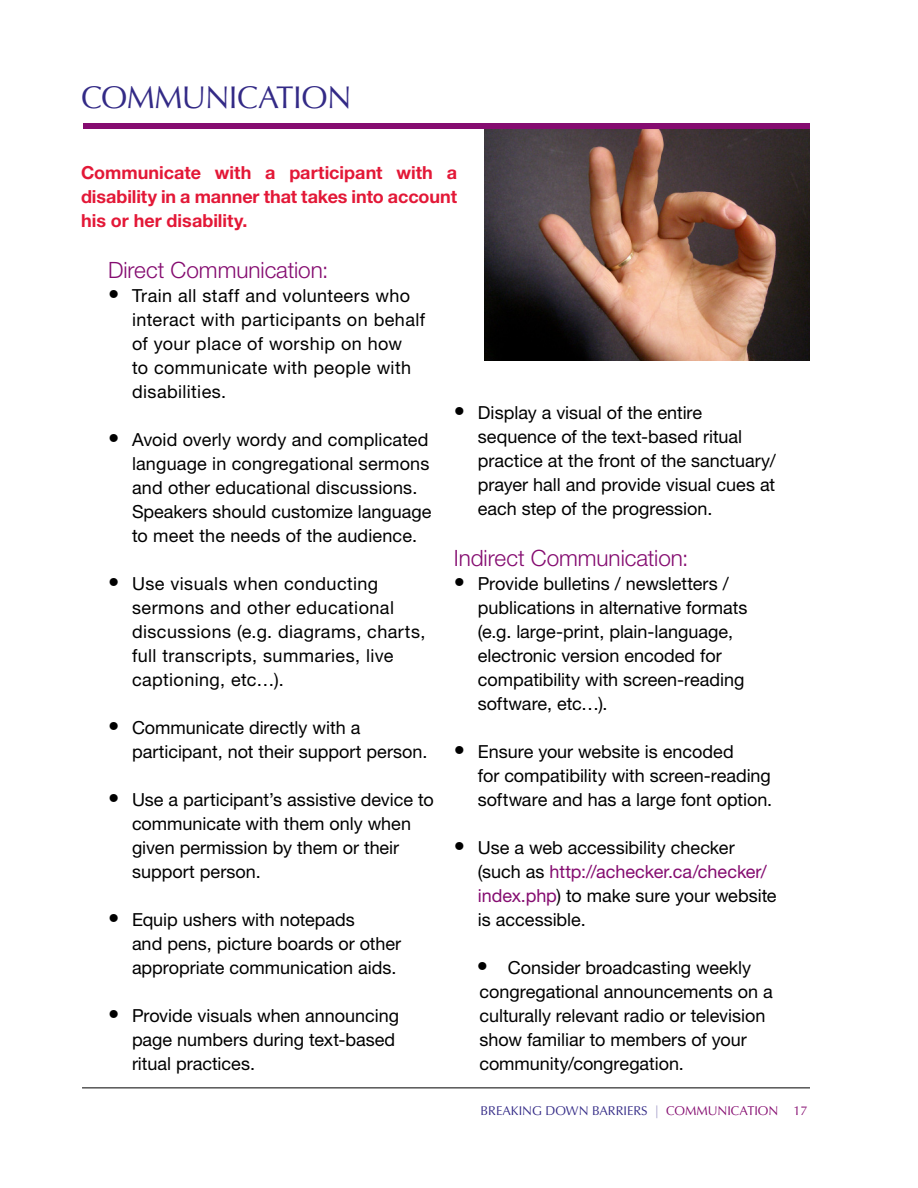
<style>
.page{position:relative;width:918px;height:1188px;background:#fff}
.page>*{position:absolute;margin:0;border:0;box-sizing:border-box;transform-origin:0 0}
.t1{font:31.5px "Optima";letter-spacing:-.02em;color:#332a86}
.t2{font:300 22.5px "Helvetica Neue";color:#850c70}
.t3{font:18px/24px "Helvetica Neue";color:#000}
.t4{font:18px/24px "Helvetica Neue";letter-spacing:.025em;color:#000}
.t5{font:700 18px/24px "Helvetica Neue";letter-spacing:-.005em;color:#e31837;text-align:justify}
.t6{font:12.75px "Optima";color:#332a86}
.s1{font-size:22.5px}
.s2{color:#850c70}
.s3{color:#9994c2}
</style>
<div class="page">
<img style="left:484px;top:129px;width:326px;height:232px">
<div style="left:83px;top:123px;width:727px;height:6px;background:#850c70"></div>
<hr style="left:82px;top:1088px;width:728px;height:1px;background:#000">
<h1 class="t1" style="left:81px;top:85px;width:272px">COMMUNICATION</h1>
<p class="t5" style="left:81px;top:162px;width:378px">Communicate with a participant with a disability in a manner that takes into account his or her disability.</p>
<p class="t2" style="left:108px;top:262px;width:222px">Direct Communication:</p>
<p class="t4" style="left:132px;top:286px;width:295px;text-indent:-24px"><span class="s1">•</span> Train all staff and volunteers who interact with participants on behalf of your place of worship on how<br>to communicate with people with disabilities.</p>
<p class="t3" style="left:132px;top:430px;width:301px;text-indent:-24px"><span class="s1">•</span> Avoid overly wordy and complicated language in congregational sermons and other educational discussions.<br>Speakers should customize language to meet the needs of the audience.</p>
<p class="t4" style="left:132px;top:574px;width:295px;text-indent:-24px"><span class="s1">•</span> Use visuals when conducting sermons and other educational discussions (e.g. diagrams, charts, full transcripts, summaries, live captioning, etc…).</p>
<p class="t3" style="left:132px;top:718px;width:297px;text-indent:-24px"><span class="s1">•</span> Communicate directly with a participant, not their support person.</p>
<p class="t3" style="left:132px;top:790px;width:303px;text-indent:-24px"><span class="s1">•</span> Use a participant’s assistive device to communicate with them only when given permission by them or their support person.</p>
<p class="t3" style="left:132px;top:910px;width:271px;text-indent:-24px"><span class="s1">•</span> Equip ushers with notepads<br>and pens, picture boards or other appropriate communication aids.</p>
<p class="t3" style="left:132px;top:1006px;width:269px;text-indent:-24px"><span class="s1">•</span> Provide visuals when announcing page numbers during text-based ritual practices.</p>
<p class="t3" style="left:478px;top:402px;width:299px;text-indent:-24px"><span class="s1">•</span> Display a visual of the entire sequence of the text-based ritual practice at the front of the sanctuary/ prayer hall and provide visual cues at each step of the progression.</p>
<p class="t2" style="left:454px;top:550px;width:236px">Indirect Communication:</p>
<p class="t3" style="left:478px;top:573px;width:271px;text-indent:-24px"><span class="s1">•</span> Provide bulletins / newsletters / publications in alternative formats (e.g. large-print, plain-language, electronic version encoded for compatibility with screen-reading software, etc…).</p>
<p class="t3" style="left:478px;top:741px;width:296px;text-indent:-24px"><span class="s1">•</span> Ensure your website is encoded<br>for compatibility with screen-reading software and has a large font option.</p>
<p class="t3" style="left:478px;top:837px;width:300px;text-indent:-24px"><span class="s1">•</span> Use a web accessibility checker (such as <span class="s2">http://achecker.ca/checker/ index.php</span>) to make sure your website is accessible.</p>
<p class="t3" style="left:477px;top:957px;width:297px"><span class="s1">•</span> Consider broadcasting weekly congregational announcements on a culturally relevant radio or television show familiar to members of your community/congregation.</p>
<p class="t6" style="left:480px;top:1105px;width:329px">BREAKING DOWN BARRIERS <span class="s3">|</span> <span class="s2">COMMUNICATION 17</span></p>
</div>
